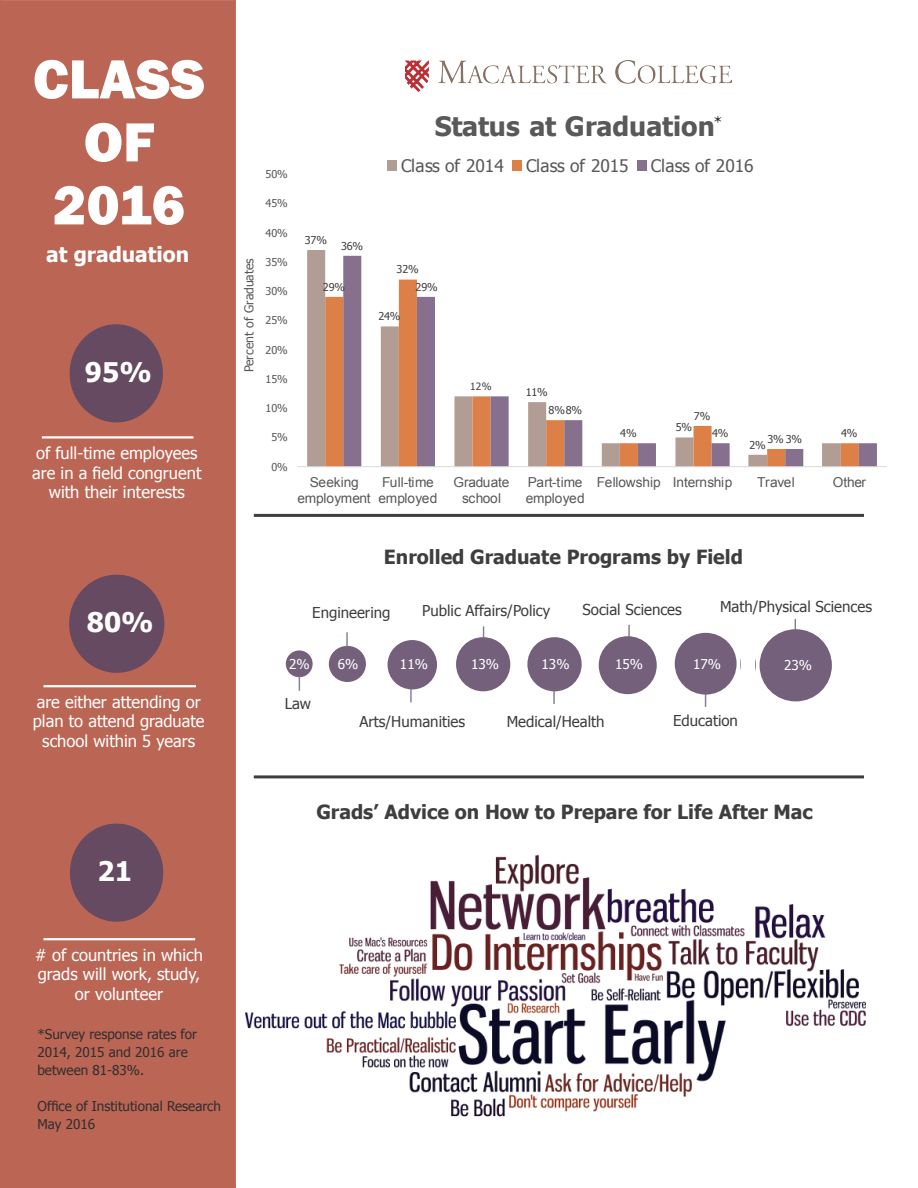
<style>
.page{position:relative;width:918px;height:1188px;background:#fff}
.page>*{position:absolute;margin:0;border:0;box-sizing:border-box;transform-origin:0 0}
.t1{font:800 57px "Franklin Gothic";color:#fff}
.t2{font:700 27px "Tahoma";color:#fff}
.t3{font:700 26.7px "Tahoma";letter-spacing:-.005em;color:#595959}
.t4{font:700 21px "Tahoma";color:#fff}
.t5{font:21px "Adobe Garamond Pro";color:#231f20}
.t6{font:700 19.5px "Tahoma";color:#3e3e3f}
.t7{font:17.25px "Tahoma";letter-spacing:-.005em;color:#595959}
.t8{font:16.5px/19.5px "Tahoma";color:#fff;text-align:center}
.t9{font:15px "Tahoma";color:#3e3e3f}
.t10{font:13.65px/15.5px "Arial";letter-spacing:-.015em;color:#595959;text-align:center}
.t11{font:13.5px/18px "Tahoma";color:#312f30}
.t12{font:13.5px "Tahoma";color:#fff}
.t13{font:12.3px "Tahoma";letter-spacing:-.005em;color:#595959}
.t14{font:10.8px "Tahoma";letter-spacing:-.015em;color:#404040}
.t15{font:10.8px "Tahoma";letter-spacing:-.015em;color:#595959}
.t16{font:10.05px "Tahoma";color:#404040}
</style>
<div class="page">
<img style="left:246px;top:854px;width:619px;height:263px">
<div style="left:0;top:0;width:236px;height:1188px;background:#bb6554"></div>
<div style="left:1px;top:1px;width:234px;height:1186px;border:1px solid #bb6554"></div>
<img style="left:406px;top:61px;width:326px;height:31px">
<hr style="left:254px;top:775px;width:610px;height:3px;background:#3e3e3f">
<div style="left:71px;top:577px;width:91px;height:94px;background:#654a62;border-radius:50%"></div>
<div style="left:69px;top:575px;width:95px;height:98px;border:4px solid #654a62;border-radius:50%"></div>
<hr style="left:44px;top:685px;width:152px;height:2px;background:#fff">
<div style="left:72px;top:826px;width:89px;height:94px;background:#654a62;border-radius:50%"></div>
<div style="left:70px;top:824px;width:93px;height:98px;border:4px solid #654a62;border-radius:50%"></div>
<hr style="left:44px;top:938px;width:151px;height:2px;background:#fff">
<hr style="left:254px;top:514px;width:610px;height:3px;background:#3e3e3f">
<hr style="left:42px;top:436px;width:152px;height:3px;background:#fff">
<div style="left:72px;top:326px;width:89px;height:94px;background:#654a62;border-radius:50%"></div>
<div style="left:70px;top:324px;width:93px;height:98px;border:4px solid #654a62;border-radius:50%"></div>
<svg style="left:705px;top:695px;width:1px;height:12px"></svg>
<svg style="left:628px;top:625px;width:2px;height:11px"></svg>
<svg style="left:553px;top:691px;width:2px;height:13px"></svg>
<svg style="left:410px;top:689px;width:2px;height:13px"></svg>
<div style="left:388px;top:640px;width:49px;height:49px;background:#74607a;border-radius:50%"></div>
<div style="left:456px;top:637px;width:54px;height:54px;background:#74607a;border-radius:50%"></div>
<div style="left:527px;top:637px;width:55px;height:54px;background:#74607a;border-radius:50%"></div>
<div style="left:675px;top:633px;width:62px;height:62px;background:#74607a;border-radius:50%"></div>
<div style="left:599px;top:636px;width:58px;height:58px;background:#74607a;border-radius:50%"></div>
<div style="left:760px;top:629px;width:72px;height:72px;background:#74607a;border-radius:50%"></div>
<div style="left:329px;top:646px;width:37px;height:36px;background:#74607a;border-radius:50%"></div>
<div style="left:286px;top:650px;width:27px;height:27px;background:#74607a;border-radius:50%"></div>
<svg style="left:346px;top:632px;width:2px;height:15px"></svg>
<svg style="left:299px;top:676px;width:1px;height:15px"></svg>
<svg style="left:307px;top:250px;width:55px;height:216px;background:#bdaba3"></svg>
<svg style="left:325px;top:280px;width:18px;height:186px;background:#e08c59"></svg>
<svg style="left:343px;top:256px;width:534px;height:210px"></svg>
<hr style="left:297px;top:466px;width:590px;height:1px;background:#d9d9d9">
<div style="left:387px;top:161px;width:10px;height:10px;background:#b29d94"></div>
<div style="left:512px;top:161px;width:10px;height:10px;background:#dd8047"></div>
<div style="left:637px;top:161px;width:10px;height:10px;background:#87708e"></div>
<p class="t1" style="left:33px;top:42px;width:174px">CLASS</p>
<p class="t1" style="left:84px;top:105px;width:72px">OF</p>
<p class="t1" style="left:53px;top:168px;width:134px">2016</p>
<p class="t4" style="left:46px;top:240px;width:145px">at graduation</p>
<p class="t2" style="left:85px;top:353px;width:68px">95%</p>
<p class="t8" style="left:32px;top:443px;width:171px">of full-time employees are in a field congruent with their interests</p>
<p class="t2" style="left:87px;top:603px;width:68px">80%</p>
<p class="t8" style="left:33px;top:691px;width:173px">are either attending or plan to attend graduate school within 5 years</p>
<p class="t2" style="left:98px;top:853px;width:36px">21</p>
<p class="t13" style="left:241px;top:372px;width:116px;rotate:-90deg">Percent of Graduates</p>
<p class="t15" style="left:266px;top:167px;width:24px">50%</p>
<p class="t15" style="left:266px;top:196px;width:24px">45%</p>
<p class="t15" style="left:266px;top:225px;width:24px">40%</p>
<p class="t15" style="left:266px;top:255px;width:24px">35%</p>
<p class="t15" style="left:266px;top:284px;width:24px">30%</p>
<p class="t15" style="left:266px;top:313px;width:24px">25%</p>
<p class="t15" style="left:266px;top:342px;width:24px">20%</p>
<p class="t15" style="left:266px;top:372px;width:24px">15%</p>
<p class="t15" style="left:266px;top:401px;width:24px">10%</p>
<p class="t15" style="left:271px;top:430px;width:18px">5%</p>
<p class="t15" style="left:271px;top:460px;width:18px">0%</p>
<p class="t5" style="left:714px;top:110px;width:10px">*</p>
<p class="t3" style="left:435px;top:107px;width:281px">Status at Graduation</p>
<p class="t7" style="left:401px;top:154px;width:104px">Class of 2014</p>
<p class="t7" style="left:526px;top:154px;width:104px">Class of 2015</p>
<p class="t7" style="left:651px;top:154px;width:104px">Class of 2016</p>
<p class="t14" style="left:305px;top:233px;width:24px">37%</p>
<p class="t14" style="left:341px;top:239px;width:24px">36%</p>
<p class="t14" style="left:323px;top:280px;width:24px">29%</p>
<p class="t14" style="left:397px;top:262px;width:24px">32%</p>
<p class="t14" style="left:378px;top:309px;width:24px">24%</p>
<p class="t14" style="left:416px;top:280px;width:24px">29%</p>
<p class="t16" style="left:470px;top:380px;width:23px">12%</p>
<p class="t14" style="left:526px;top:385px;width:24px">11%</p>
<p class="t14" style="left:549px;top:403px;width:35px">8%8%</p>
<p class="t14" style="left:620px;top:426px;width:18px">4%</p>
<p class="t14" style="left:694px;top:408px;width:18px">7%</p>
<p class="t14" style="left:676px;top:420px;width:18px">5%</p>
<p class="t14" style="left:712px;top:426px;width:18px">4%</p>
<p class="t14" style="left:768px;top:432px;width:36px">3% 3%</p>
<p class="t14" style="left:749px;top:438px;width:18px">2%</p>
<p class="t14" style="left:841px;top:426px;width:18px">4%</p>
<p class="t10" style="left:298px;top:475px;width:75px">Seeking employment</p>
<p class="t10" style="left:379px;top:475px;width:60px;text-align:left">Full-time employed</p>
<p class="t10" style="left:453px;top:475px;width:57px">Graduate school</p>
<p class="t10" style="left:526px;top:475px;width:60px;text-align:left">Part-time employed</p>
<p class="t10" style="left:597px;top:475px;width:137px">Fellowship Internship</p>
<p class="t10" style="left:757px;top:475px;width:39px">Travel</p>
<p class="t10" style="left:833px;top:475px;width:35px">Other</p>
<p class="t6" style="left:384px;top:543px;width:361px">Enrolled Graduate Programs by Field</p>
<p class="t9" style="left:312px;top:603px;width:80px">Engineering</p>
<p class="t9" style="left:422px;top:600px;width:130px">Public Affairs/Policy</p>
<p class="t9" style="left:583px;top:600px;width:101px">Social Sciences</p>
<p class="t9" style="left:720px;top:597px;width:154px">Math/Physical Sciences</p>
<p class="t12" style="left:289px;top:655px;width:22px">2%</p>
<p class="t12" style="left:338px;top:655px;width:22px">6%</p>
<p class="t12" style="left:400px;top:655px;width:29px">11%</p>
<p class="t12" style="left:471px;top:655px;width:29px">13%</p>
<p class="t12" style="left:542px;top:655px;width:29px">13%</p>
<p class="t12" style="left:615px;top:655px;width:29px">15%</p>
<p class="t12" style="left:693px;top:655px;width:29px">17%</p>
<p class="t12" style="left:784px;top:656px;width:29px">23%</p>
<p class="t9" style="left:285px;top:694px;width:28px">Law</p>
<p class="t9" style="left:359px;top:711px;width:107px">Arts/Humanities</p>
<p class="t9" style="left:507px;top:711px;width:99px">Medical/Health</p>
<p class="t9" style="left:673px;top:711px;width:66px">Education</p>
<p class="t6" style="left:316px;top:798px;width:498px">Grads’ Advice on How to Prepare for Life After Mac</p>
<p class="t8" style="left:35px;top:944px;width:170px"># of countries in which grads will work, study, or volunteer</p>
<p class="t11" style="left:38px;top:1025px;width:161px">*Survey response rates for<br>2014, 2015 and 2016 are</p>
<p class="t11" style="left:38px;top:1061px;width:108px">between 81-83%.</p>
<p class="t11" style="left:38px;top:1097px;width:185px">Office of Institutional Research<br>May 2016</p>
</div>
